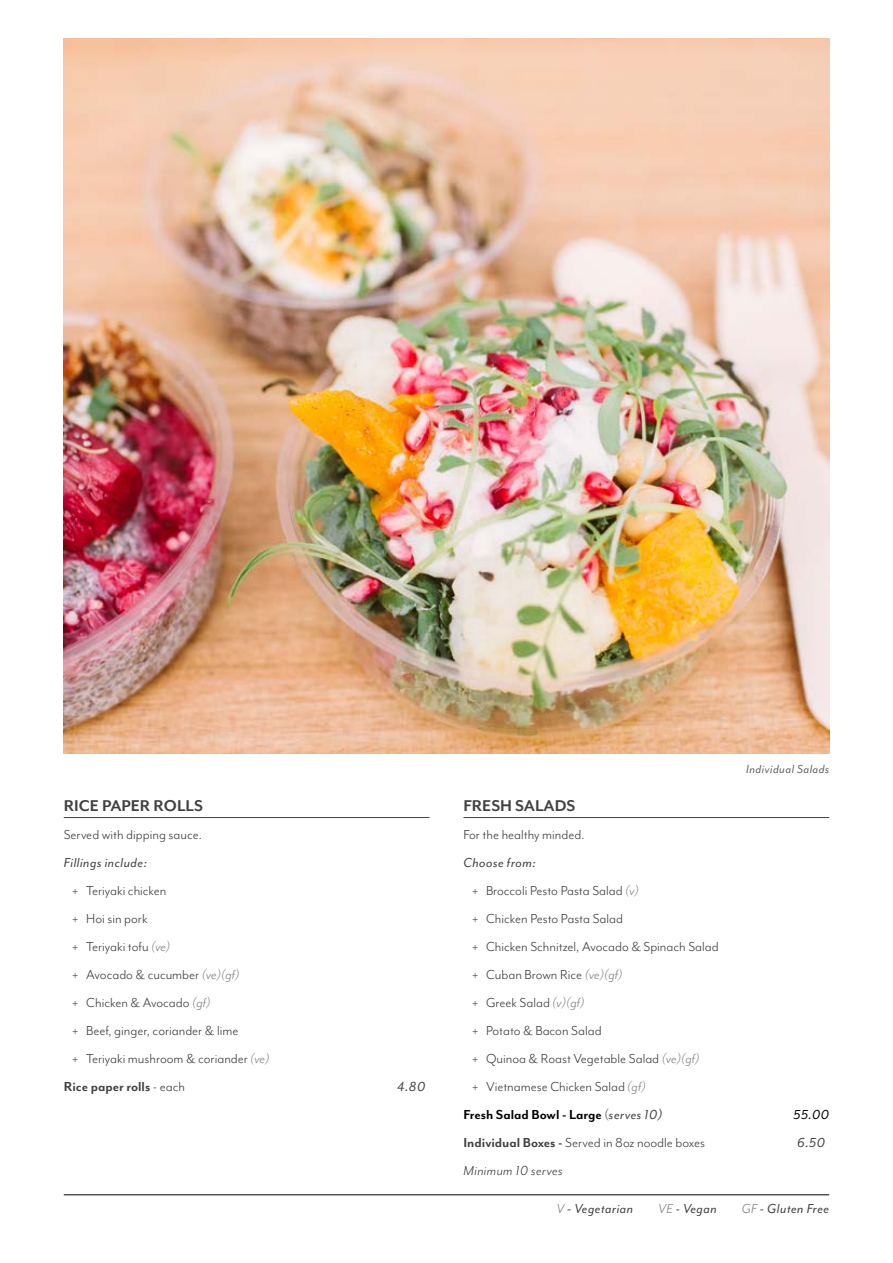
<style>
.page{position:relative;width:893px;height:1263px;background:#fff}
.page>*{position:absolute;margin:0;border:0;box-sizing:border-box;transform-origin:0 0}
.t1{font:700 18px "Mr Eaves Mod OT";color:#414042}
.t2{font:15px "Mr Eaves Mod OT";color:#414042}
.t3{font:italic 15px "Mr Eaves Mod OT";letter-spacing:.03em;color:#414042}
.t4{font:700 15px "Mr Eaves Mod OT";color:#000}
.t5{font:700 15px "Mr Eaves Mod OT";color:#414042}
.t6{font:italic 15px "Mr Eaves Mod OT";letter-spacing:.03em;color:#414042}
.t7{font:italic 15px "Mr Eaves Mod OT";color:#000}
.t8{font:italic 13.5px "Mr Eaves Mod OT";letter-spacing:.03em;color:#636466}
.s1{font-style:italic;color:#808285}
.s2{font-weight:400}
.s3{font-weight:400;color:#414042}
.s4{font-weight:400;font-style:italic;color:#414042}
.s5{font-weight:700}
.s6{color:#808285}
</style>
<div class="page">
<hr style="left:64px;top:1194px;width:765px;height:1px;background:#000">
<img style="left:64px;top:38px;width:765px;height:715px">
<hr style="left:64px;top:817px;width:365px;height:1px;background:#414042">
<hr style="left:463px;top:817px;width:366px;height:1px;background:#414042">
<p class="t1" style="left:64px;top:796px;width:141px">RICE PAPER ROLLS</p>
<p class="t2" style="left:64px;top:826px;width:140px">Served with dipping sauce.</p>
<p class="t3" style="left:64px;top:854px;width:85px">Fillings include:</p>
<p class="t2" style="left:72px;top:882px;width:96px">+ Teriyaki chicken</p>
<p class="t2" style="left:72px;top:910px;width:77px">+ Hoi sin pork</p>
<p class="t2" style="left:72px;top:938px;width:99px">+ Teriyaki tofu <span class="s1">(ve)</span></p>
<p class="t2" style="left:72px;top:966px;width:169px">+ Avocado &amp; cucumber <span class="s1">(ve)(gf)</span></p>
<p class="t2" style="left:72px;top:994px;width:140px">+ Chicken &amp; Avocado <span class="s1">(gf)</span></p>
<p class="t2" style="left:72px;top:1022px;width:168px">+ Beef, ginger, coriander &amp; lime</p>
<p class="t2" style="left:72px;top:1050px;width:199px">+ Teriyaki mushroom &amp; coriander <span class="s1">(ve)</span></p>
<p class="t5" style="left:64px;top:1078px;width:123px">Rice paper rolls <span class="s2">- each</span></p>
<p class="t3" style="left:397px;top:1078px;width:30px">4.80</p>
<p class="t8" style="left:746px;top:762px;width:84px">Individual Salads</p>
<p class="t1" style="left:463px;top:796px;width:114px">FRESH SALADS</p>
<p class="t2" style="left:463px;top:826px;width:123px">For the healthy minded.</p>
<p class="t3" style="left:463px;top:854px;width:74px">Choose from:</p>
<p class="t2" style="left:472px;top:882px;width:168px">+ Broccoli Pesto Pasta Salad <span class="s1">(v)</span></p>
<p class="t2" style="left:472px;top:910px;width:153px">+ Chicken Pesto Pasta Salad</p>
<p class="t2" style="left:472px;top:938px;width:248px">+ Chicken Schnitzel, Avocado &amp; Spinach Salad</p>
<p class="t2" style="left:472px;top:966px;width:152px">+ Cuban Brown Rice <span class="s1">(ve)(gf)</span></p>
<p class="t2" style="left:472px;top:994px;width:114px">+ Greek Salad <span class="s1">(v)(gf)</span></p>
<p class="t2" style="left:472px;top:1022px;width:131px">+ Potato &amp; Bacon Salad</p>
<p class="t2" style="left:472px;top:1050px;width:229px">+ Quinoa &amp; Roast Vegetable Salad <span class="s1">(ve)(gf)</span></p>
<p class="t2" style="left:472px;top:1078px;width:175px">+ Vietnamese Chicken Salad <span class="s1">(gf)</span></p>
<p class="t4" style="left:463px;top:1106px;width:201px">Fresh Salad Bowl - Large <span class="s3">(</span><span class="s4">serves 10)</span></p>
<p class="t7" style="left:794px;top:1106px;width:37px">55.00</p>
<p class="t2" style="left:463px;top:1134px;width:243px"><span class="s5">Individual Boxes -</span> Served in 8oz noodle boxes</p>
<p class="t3" style="left:797px;top:1134px;width:29px">6.50</p>
<p class="t6" style="left:463px;top:1162px;width:101px">Minimum 10 serves</p>
<p class="t3" style="left:556px;top:1200px;width:78px"><span class="s6">V</span> - Vegetarian</p>
<p class="t3" style="left:658px;top:1200px;width:60px"><span class="s6">VE</span> - Vegan</p>
<p class="t3" style="left:742px;top:1200px;width:89px"><span class="s6">GF</span> - Gluten Free</p>
</div>
